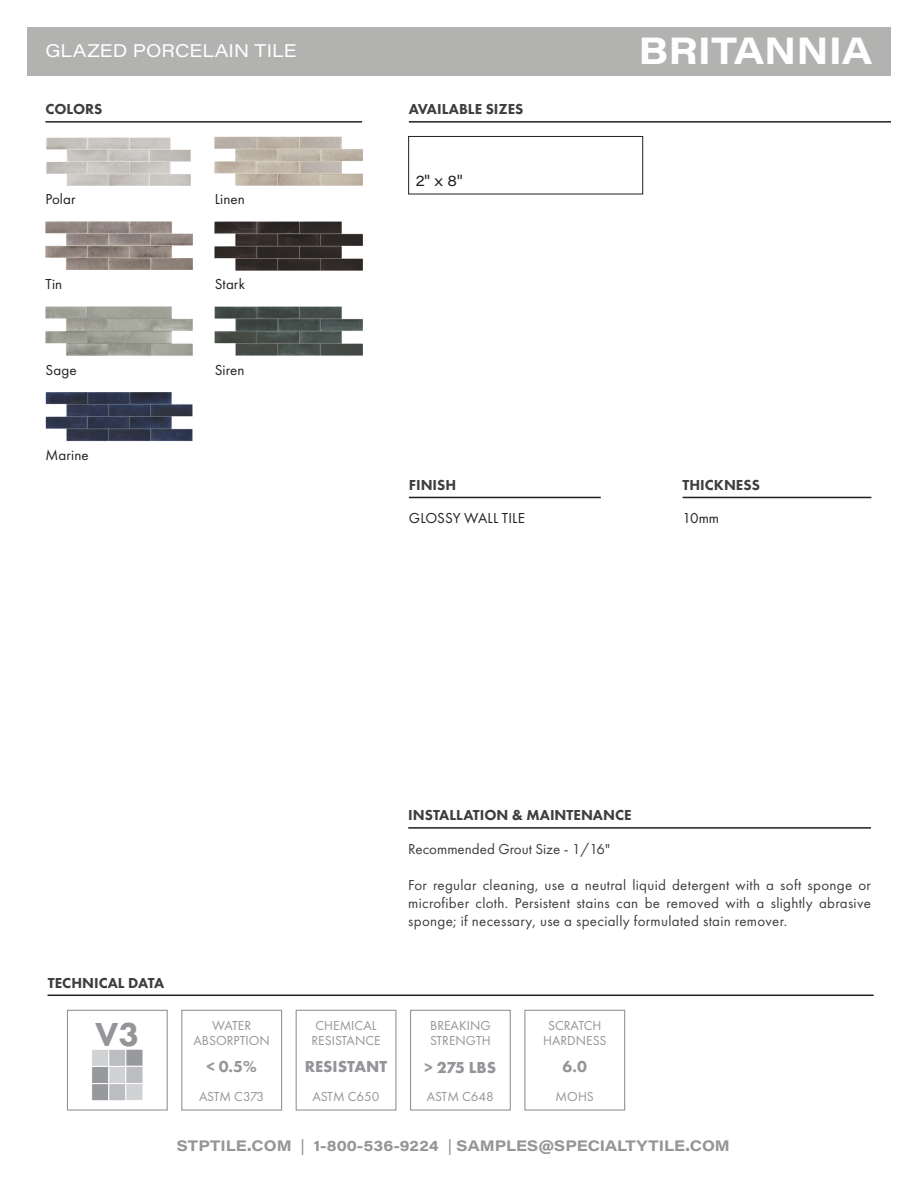
<style>
.page{position:relative;width:918px;height:1188px;background:#fff}
.page>*{position:absolute;margin:0;border:0;box-sizing:border-box;transform-origin:0 0}
.t1{font:700 37.5px "Acumin Pro Wide";color:#fff}
.t2{font:800 34.5px "Futura PT";color:#939598}
.t3{font:18px "Acumin Pro Wide";letter-spacing:.005em;color:#fff}
.t4{font:700 16.5px "Futura PT";color:#939598}
.t5{font:800 16.5px "Futura PT";color:#939598}
.t6{font:15px/18px "Futura PT";letter-spacing:.02em;color:#3e3e3f;text-align:justify}
.t7{font:800 15px "Futura PT";color:#3e3e3f}
.t8{font:700 15px "Acumin Pro Wide";color:#939596}
.t9{font:15px "Futura PT";letter-spacing:.005em;color:#231f20}
.t10{font:15px "Futura PT";color:#3e3e3f}
.t11{font:15px "Acumin Pro Wide";color:#231f20}
.t12{font:13.5px "Futura PT";color:#939598}
.t13{font:13.5px "Futura PT";letter-spacing:-.025em;color:#939598}
.s1{font-weight:700}
.s2{font-weight:400}
</style>
<div class="page">
<hr style="left:45px;top:121px;width:317px;height:2px;background:#231f20">
<hr style="left:408px;top:827px;width:463px;height:2px;background:#231f20">
<div style="left:27px;top:27px;width:864px;height:49px;background:#b2b2b1"></div>
<img style="left:46px;top:137px;width:145px;height:49px">
<img style="left:45px;top:221px;width:148px;height:49px">
<img style="left:45px;top:307px;width:148px;height:48px">
<img style="left:45px;top:392px;width:148px;height:49px">
<hr style="left:409px;top:497px;width:192px;height:1px;background:#231f20">
<hr style="left:683px;top:497px;width:188px;height:1px;background:#231f20">
<img style="left:215px;top:136px;width:147px;height:49px">
<img style="left:215px;top:221px;width:147px;height:49px">
<img style="left:215px;top:307px;width:147px;height:49px">
<hr style="left:409px;top:121px;width:482px;height:2px;background:#231f20">
<div style="left:408px;top:136px;width:235px;height:58px;border:1px solid #231f20"></div>
<hr style="left:48px;top:995px;width:826px;height:1px;background:#231f20">
<div style="left:181px;top:1010px;width:101px;height:101px;border:1px solid #939598"></div>
<div style="left:296px;top:1010px;width:100px;height:101px;border:1px solid #939598"></div>
<div style="left:524px;top:1010px;width:101px;height:101px;border:1px solid #939598"></div>
<div style="left:67px;top:1010px;width:101px;height:101px;border:1px solid #939598"></div>
<div style="left:91px;top:1049px;width:18px;height:18px;background:#d1d2d4;border:1px solid #fff"></div>
<div style="left:108px;top:1049px;width:18px;height:18px;background:#bcbdc0;border:1px solid #fff"></div>
<div style="left:125px;top:1049px;width:18px;height:18px;background:#98999c;border:1px solid #fff"></div>
<div style="left:91px;top:1066px;width:18px;height:18px;background:#98999c;border:1px solid #fff"></div>
<div style="left:108px;top:1066px;width:18px;height:18px;background:#d1d2d4;border:1px solid #fff"></div>
<div style="left:125px;top:1066px;width:18px;height:18px;background:#bcbdc0;border:1px solid #fff"></div>
<div style="left:91px;top:1083px;width:18px;height:18px;background:#98999c;border:1px solid #fff"></div>
<div style="left:108px;top:1083px;width:18px;height:18px;background:#bcbdc0;border:1px solid #fff"></div>
<div style="left:125px;top:1083px;width:18px;height:18px;background:#d1d2d4;border:1px solid #fff"></div>
<div style="left:410px;top:1010px;width:101px;height:101px;border:1px solid #939598"></div>
<p class="t3" style="left:45px;top:38px;width:253px">GLAZED PORCELAIN TILE</p>
<p class="t7" style="left:45px;top:100px;width:59px">COLORS</p>
<p class="t9" style="left:45px;top:190px;width:32px">Polar</p>
<p class="t9" style="left:45px;top:275px;width:18px">Tin</p>
<p class="t9" style="left:45px;top:361px;width:33px">Sage</p>
<p class="t9" style="left:45px;top:446px;width:45px">Marine</p>
<p class="t9" style="left:215px;top:190px;width:32px">Linen</p>
<p class="t9" style="left:215px;top:275px;width:32px">Stark</p>
<p class="t9" style="left:215px;top:361px;width:31px">Siren</p>
<p class="t7" style="left:409px;top:100px;width:116px">AVAILABLE SIZES</p>
<p class="t11" style="left:416px;top:170px;width:48px">2" x 8"</p>
<p class="t7" style="left:409px;top:476px;width:49px">FINISH</p>
<p class="t9" style="left:409px;top:509px;width:118px">GLOSSY WALL TILE</p>
<p class="t1" style="left:639px;top:24px;width:235px">BRITANNIA</p>
<p class="t7" style="left:683px;top:476px;width:79px">THICKNESS</p>
<p class="t9" style="left:683px;top:509px;width:38px">10mm</p>
<p class="t7" style="left:48px;top:973px;width:118px">TECHNICAL DATA</p>
<p class="t7" style="left:408px;top:806px;width:225px">INSTALLATION &amp; MAINTENANCE</p>
<p class="t10" style="left:408px;top:840px;width:203px">Recommended Grout Size - 1/16"</p>
<p class="t6" style="left:408px;top:876px;width:464px">For regular cleaning, use a neutral liquid detergent with a soft sponge or microfiber cloth. Persistent stains can be removed with a slightly abrasive sponge; if necessary, use a specially formulated stain remover.</p>
<p class="t12" style="left:316px;top:1017px;width:63px">CHEMICAL</p>
<p class="t12" style="left:311px;top:1032px;width:71px">RESISTANCE</p>
<p class="t4" style="left:305px;top:1056px;width:84px">RESISTANT</p>
<p class="t12" style="left:313px;top:1088px;width:68px">ASTM C650</p>
<p class="t12" style="left:212px;top:1017px;width:41px">WATER</p>
<p class="t12" style="left:194px;top:1032px;width:78px">ABSORPTION</p>
<p class="t5" style="left:207px;top:1056px;width:52px"><span class="s1">&lt;</span> 0.5%</p>
<p class="t13" style="left:199px;top:1088px;width:67px">ASTM C373</p>
<p class="t2" style="left:95px;top:1012px;width:46px">V3</p>
<p class="t12" style="left:430px;top:1017px;width:62px">BREAKING</p>
<p class="t12" style="left:430px;top:1032px;width:62px">STRENGTH</p>
<p class="t4" style="left:425px;top:1057px;width:73px">&gt; 275 LBS</p>
<p class="t12" style="left:427px;top:1088px;width:68px">ASTM C648</p>
<p class="t12" style="left:548px;top:1017px;width:55px">SCRATCH</p>
<p class="t12" style="left:543px;top:1032px;width:65px">HARDNESS</p>
<p class="t5" style="left:563px;top:1056px;width:26px">6.0</p>
<p class="t12" style="left:556px;top:1088px;width:40px">MOHS</p>
<p class="t8" style="left:177px;top:1135px;width:555px">STPTILE.COM <span class="s2">|</span> 1-800-536-9224 <span class="s2">|</span> SAMPLES@SPECIALTYTILE.COM</p>
</div>
